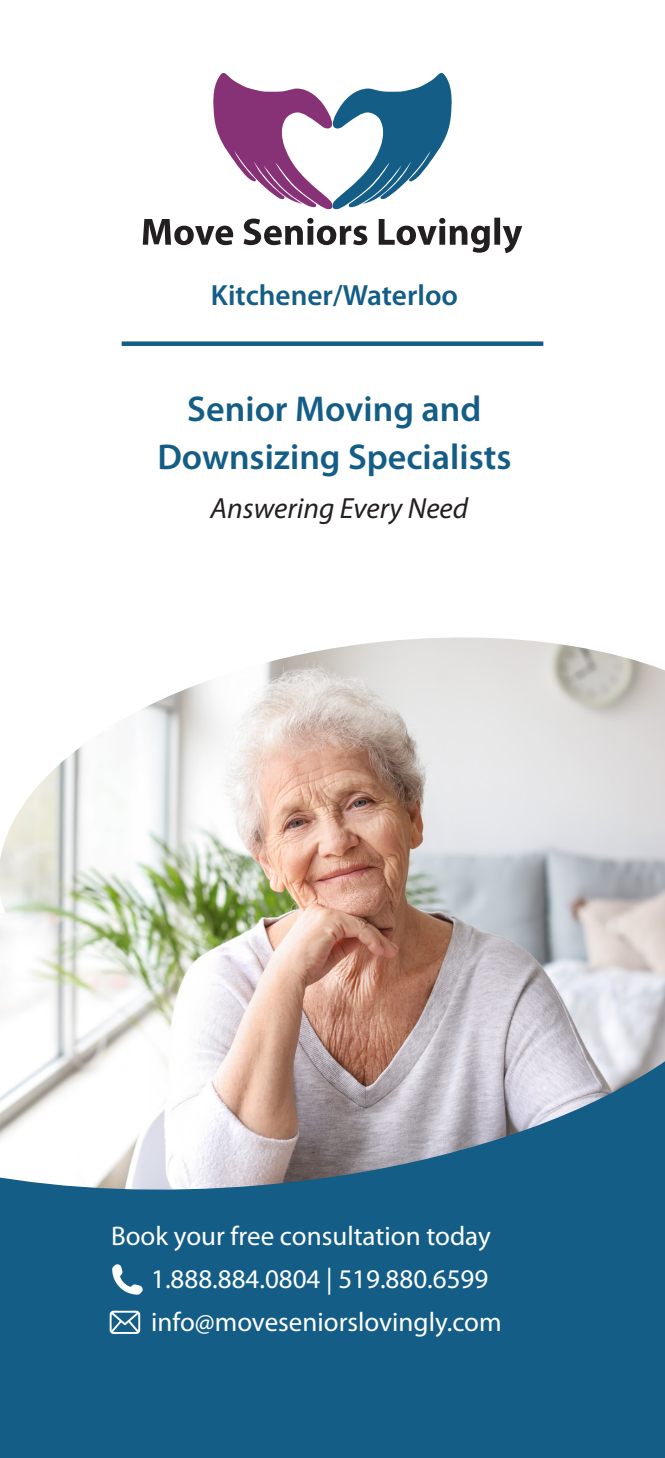
<style>
.page{position:relative;width:665px;height:1458px;background:#fff}
.page>*{position:absolute;margin:0;border:0;box-sizing:border-box;transform-origin:0 0}
.t1{font:600 36px/47.2px "Myriad Pro";color:#135d86;text-align:center}
.t2{font:600 29.25px "Myriad Pro";color:#135d86}
.t3{font:italic 29.25px "Myriad Pro";color:#231f20}
.t4{font:27px "Myriad Pro";color:#fff}
</style>
<div class="page">
<svg style="left:0;top:637px;width:664px;height:249px"></svg>
<div style="left:122px;top:341px;width:421px;height:5px;background:#135d86"></div>
<svg style="left:143px;top:218px;width:379px;height:35px"></svg>
<svg style="left:213px;top:73px;width:239px;height:137px"></svg>
<img style="left:0;top:886px;width:664px;height:469px">
<div style="left:0;top:1355px;width:664px;height:103px;background:#135d86"></div>
<svg style="left:112px;top:1264px;width:31px;height:32px"></svg>
<svg style="left:110px;top:1311px;width:30px;height:23px"></svg>
<p class="t2" style="left:211px;top:277px;width:248px">Kitchener/Waterloo</p>
<p class="t1" style="left:157px;top:385px;width:355px">Senior Moving and<br>Downsizing Specialists</p>
<p class="t3" style="left:210px;top:490px;width:259px">Answering Every Need</p>
<p class="t4" style="left:111px;top:1219px;width:381px">Book your free consultation today</p>
<p class="t4" style="left:151px;top:1262px;width:338px">1.888.884.0804 | 519.880.6599</p>
<p class="t4" style="left:151px;top:1305px;width:352px">info@moveseniorslovingly.com</p>
</div>
